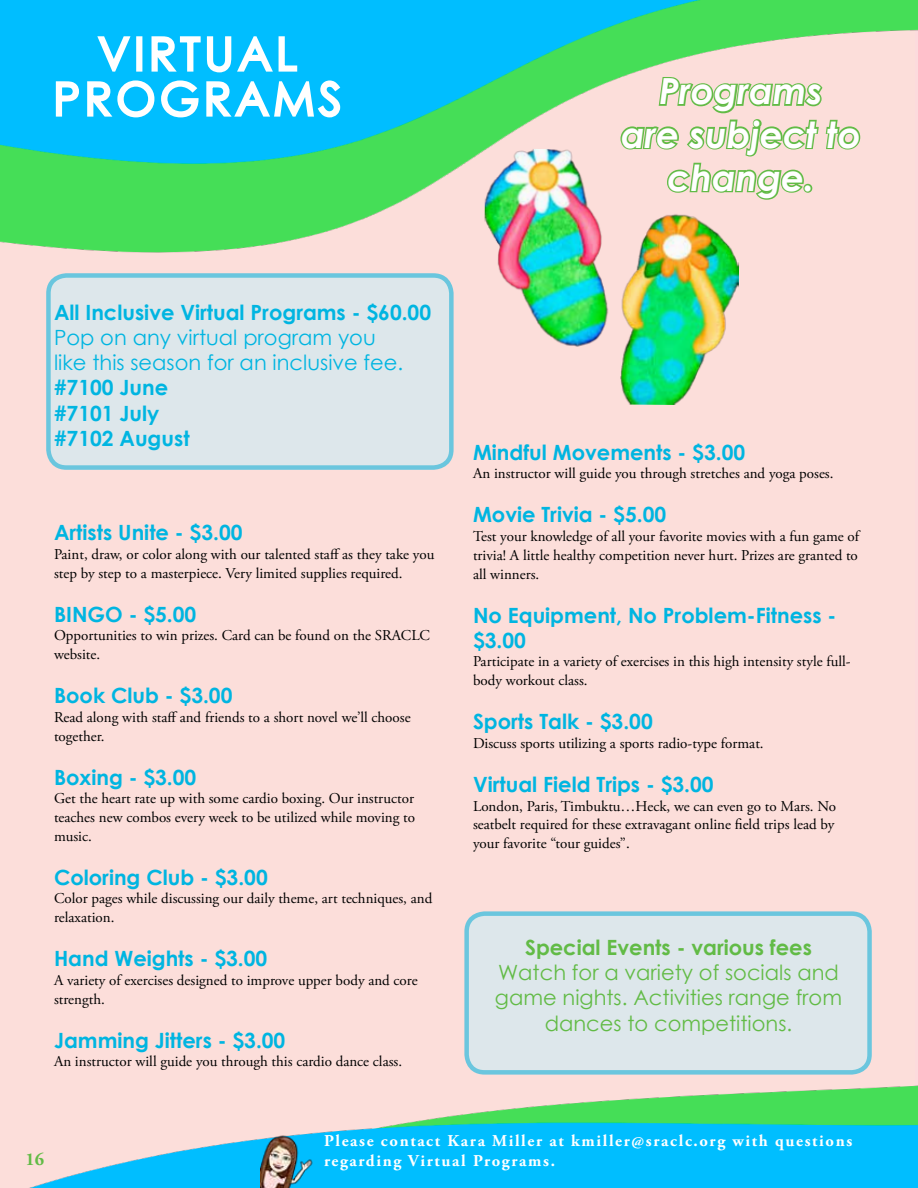
<style>
.page{position:relative;width:918px;height:1188px;background:#fff}
.page>*{position:absolute;margin:0;border:0;box-sizing:border-box;transform-origin:0 0}
.t1{font:45px/45px "Century Gothic";letter-spacing:.1em;color:#fff;text-align:center}
.t2{font:italic 700 36px/43.2px "Century Gothic";color:#fff;text-align:center}
.t3{font:700 21px/25.2px "Century Gothic";color:#00b5e1}
.t4{font:21px/25.2px "Century Gothic";color:#62bb46;text-align:center}
.t5{font:21px/25.2px "Century Gothic";color:#00b5e1}
.t6{font:700 21px "Century Gothic";color:#62bb46}
.t7{font:700 18px "Adobe Garamond Pro";color:#62bb46}
.t8{font:700 16.5px/19.8px "Adobe Garamond Pro";letter-spacing:.1em;color:#fff}
.t9{font:15px/18.8px "Adobe Garamond Pro";color:#000}
</style>
<div class="page">
<img style="left:0;top:0;width:918px;height:1188px">
<img style="left:261px;top:1130px;width:78px;height:58px">
<div style="left:48px;top:275px;width:403px;height:193px;background:#dde7eb;border-radius:18px"></div>
<div style="left:46px;top:273px;width:408px;height:197px;border:4px solid #00b5e1;border-radius:18px"></div>
<img style="left:483px;top:148px;width:257px;height:258px">
<svg style="left:618px;top:75px;width:244px;height:127px;background:#d3d4b3"></svg>
<svg style="left:54px;top:34px;width:288px;height:85px"></svg>
<h1 class="t1" style="left:53px;top:31px;width:290px">VIRTUAL<br>PROGRAMS</h1>
<h2 class="t2" style="left:621px;top:68px;width:241px">Programs<br>are subject to change.</h2>
<h3 class="t3" style="left:54px;top:299px;width:379px">All Inclusive Virtual Programs - $60.00</h3>
<h3 class="t5" style="left:54px;top:325px;width:351px">Pop on any virtual program you like this season for an inclusive fee.</h3>
<h3 class="t3" style="left:54px;top:374px;width:137px">#7100 June #7101 July #7102 August</h3>
<h3 class="t3" style="left:54px;top:519px;width:190px">Artists Unite - $3.00</h3>
<p class="t9" style="left:54px;top:545px;width:382px">Paint, draw, or color along with our talented staff as they take you step by step to a masterpiece. Very limited supplies required.</p>
<h3 class="t3" style="left:54px;top:600px;width:144px">BIN GO - $5.00</h3>
<p class="t9" style="left:54px;top:627px;width:377px">Opportunities to win prizes. Card can be found on the SRACLC website.</p>
<h3 class="t3" style="left:54px;top:682px;width:180px">Book Club - $3.00</h3>
<p class="t9" style="left:54px;top:708px;width:358px">Read along with staff and friends to a short novel we’ll choose together.</p>
<h3 class="t3" style="left:54px;top:763px;width:144px">Boxing - $3.00</h3>
<p class="t9" style="left:54px;top:790px;width:363px;text-align:justify">Get the heart rate up with some cardio boxing. Our instructor teaches new combos every week to be utilized while moving to music.</p>
<h3 class="t3" style="left:54px;top:864px;width:215px">Coloring Club - $3.00</h3>
<p class="t9" style="left:54px;top:890px;width:380px">Color pages while discussing our daily theme, art techniques, and relaxation.</p>
<h3 class="t3" style="left:54px;top:945px;width:215px">Hand Weights - $3.00</h3>
<p class="t9" style="left:54px;top:971px;width:365px">A variety of exercises designed to improve upper body and core strength.</p>
<h3 class="t3" style="left:54px;top:1026px;width:233px">Jamming Jitters - $3.00</h3>
<p class="t9" style="left:54px;top:1053px;width:350px">An instructor will guide you through this cardio dance class.</p>
<h3 class="t3" style="left:473px;top:438px;width:274px">Mindful Movements - $3.00</h3>
<p class="t9" style="left:473px;top:465px;width:362px">An instructor will guide you through stretches and yoga poses.</p>
<h3 class="t3" style="left:473px;top:501px;width:195px">Movie Trivia - $5.00</h3>
<p class="t9" style="left:473px;top:527px;width:388px;text-align:justify">Test your knowledge of all your favorite movies with a fun game of trivia! A little healthy competition never hurt. Prizes are granted to all winners.</p>
<h3 class="t3" style="left:473px;top:601px;width:365px">No Equipment, No Problem-Fitness - $3.00</h3>
<p class="t9" style="left:473px;top:653px;width:379px">Participate in a variety of exercises in this high intensity style full&shy;body workout class.</p>
<h3 class="t3" style="left:473px;top:708px;width:181px">Sports Talk - $3.00</h3>
<p class="t9" style="left:473px;top:734px;width:292px">Discuss sports utilizing a sports radio-type format.</p>
<h3 class="t3" style="left:473px;top:771px;width:242px">Virtual Field Trips - $3.00</h3>
<p class="t9" style="left:473px;top:797px;width:364px;text-align:justify">London, Paris, Timbuktu…Heck, we can even go to Mars. No seatbelt required for these extravagant online field trips lead by your favorite “tour guides”.</p>
<h3 class="t6" style="left:525px;top:932px;width:288px">Special Events - various fees</h3>
<h3 class="t4" style="left:495px;top:960px;width:349px">Watch for a variety of socials and game nights. Activities range from dances to competitions.</h3>
<p class="t7" style="left:25px;top:1149px;width:20px">16</p>
<p class="t8" style="left:324px;top:1131px;width:530px">Please contact Kara Miller at kmiller@sraclc.org with questions regarding Virtual Programs.</p>
</div>
